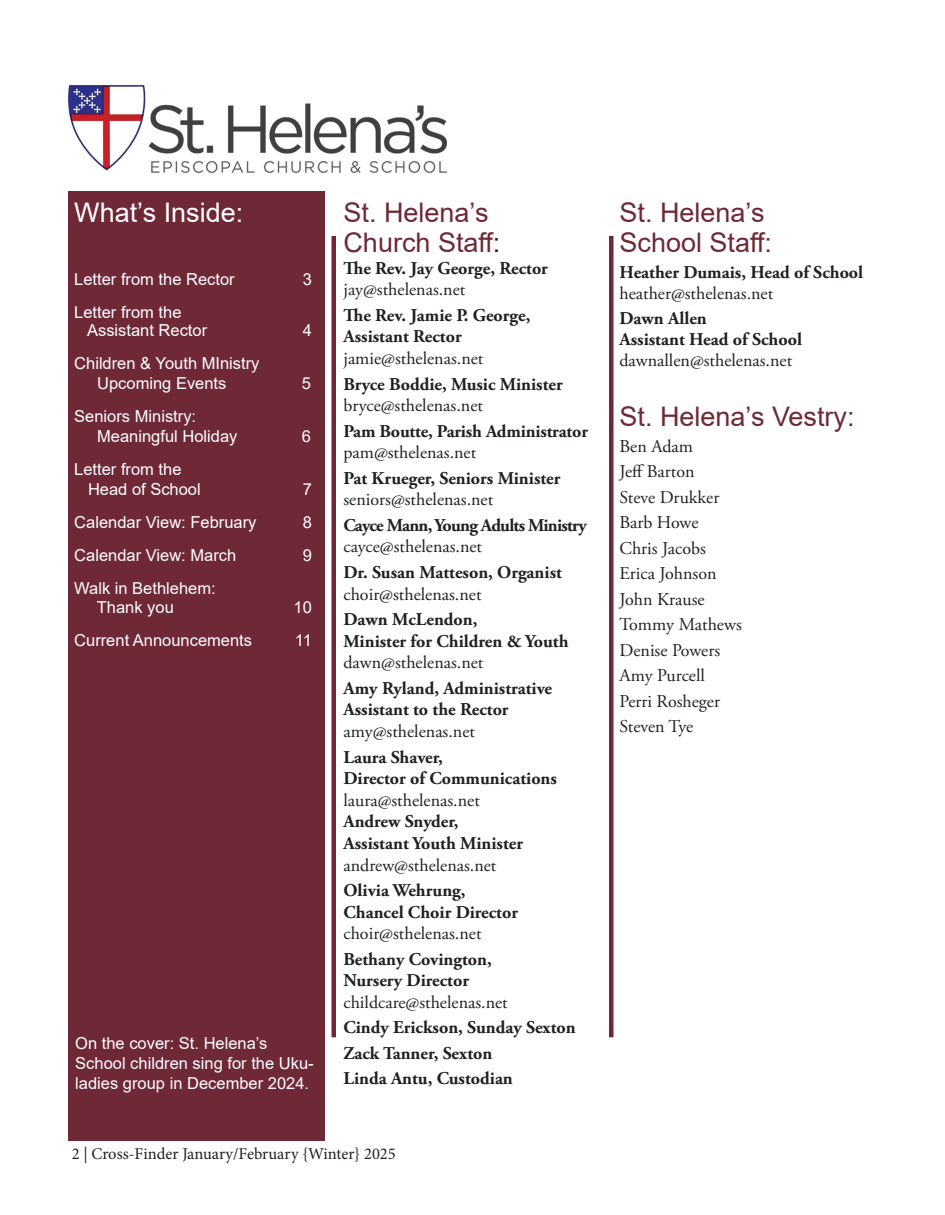
<style>
.page{position:relative;width:945px;height:1215px;background:#fff}
.page>*{position:absolute;margin:0;border:0;box-sizing:border-box;transform-origin:0 0}
.t1{font:27px/30px "Arial";color:#6e2836}
.t2{font:27px "Arial";color:#fff}
.t3{font:700 18px/21.6px "Adobe Garamond Pro";color:#231f20}
.t4{font:18px/25.5px "Adobe Garamond Pro";color:#231f20}
.t5{font:700 18px "Adobe Garamond Pro";letter-spacing:-.04em;color:#231f20}
.t6{font:16.5px/19.8px "Arial";color:#fff}
.t7{font:16.5px "Minion Pro";color:#231f20}
.s1{color:#231f20}
</style>
<div class="page">
<div style="left:68px;top:191px;width:257px;height:949px;background:#6e2836"></div>
<img style="left:68px;top:84px;width:379px;height:89px">
<hr style="left:332px;top:236px;width:4px;height:801px;background:#6e2836">
<div style="left:609px;top:236px;width:5px;height:801px;background:#6e2836"></div>
<h1 class="t2" style="left:74px;top:194px;width:171px">What’s Inside:</h1>
<p class="t6" style="left:74px;top:269px;width:162px">Letter from the Rector</p>
<p class="t6" style="left:303px;top:269px;width:11px">3</p>
<p class="t6" style="left:87px;top:303px;width:122px;line-height:18px;text-indent:-13px">Letter from the<br>Assistant Rector</p>
<p class="t6" style="left:303px;top:320px;width:11px">4</p>
<p class="t6" style="left:97px;top:353px;width:164px;text-indent:-23px">Children &amp; Youth MInistry<br>Upcoming Events</p>
<p class="t6" style="left:97px;top:406px;width:142px;text-indent:-23px">Seniors Ministry:<br>Meaningful Holiday</p>
<p class="t6" style="left:88px;top:459px;width:114px;text-indent:-14px">Letter from the<br>Head of School</p>
<p class="t6" style="left:302px;top:373px;width:11px">5</p>
<p class="t6" style="left:302px;top:426px;width:11px">6</p>
<p class="t6" style="left:303px;top:479px;width:11px">7</p>
<p class="t6" style="left:74px;top:512px;width:184px">Calendar View: February</p>
<p class="t6" style="left:303px;top:512px;width:11px">8</p>
<p class="t6" style="left:74px;top:545px;width:164px">Calendar View: March</p>
<p class="t6" style="left:303px;top:545px;width:11px">9</p>
<p class="t6" style="left:97px;top:578px;width:120px;text-indent:-23px">Walk in Bethlehem:<br>Thank you</p>
<p class="t6" style="left:294px;top:598px;width:20px">10</p>
<p class="t6" style="left:74px;top:631px;width:179px">Current Announcements</p>
<p class="t6" style="left:295px;top:631px;width:19px">11</p>
<p class="t6" style="left:75px;top:1033px;width:240px">On the cover: St. Helena’s<br>School children sing for the Uku&shy;ladies group in December 2024.</p>
<h1 class="t1" style="left:344px;top:198px;width:159px">St. Helena’s<br>Church Staff<span class="s1">:</span></h1>
<p class="t3" style="left:344px;top:258px;width:206px">The Rev. Jay George, Rector</p>
<p class="t4" style="left:344px;top:278px;width:123px">jay@sthelenas.net</p>
<p class="t3" style="left:344px;top:305px;width:188px">The Rev. Jamie P. George,<br>Assistant Rector</p>
<p class="t4" style="left:344px;top:346px;width:141px">jamie@sthelenas.net</p>
<p class="t3" style="left:344px;top:373px;width:221px">Bryce Boddie, Music Minister</p>
<p class="t4" style="left:344px;top:393px;width:141px">bryce@sthelenas.net</p>
<p class="t3" style="left:344px;top:421px;width:246px">Pam Boutte, Parish Administrator</p>
<p class="t4" style="left:344px;top:440px;width:134px">pam@sthelenas.net</p>
<p class="t3" style="left:344px;top:468px;width:219px">Pat Krueger, Seniors Minister</p>
<p class="t4" style="left:344px;top:488px;width:151px">seniors@sthelenas.net</p>
<p class="t5" style="left:344px;top:515px;width:245px">Cayce Mann, Young Adults Ministry</p>
<p class="t4" style="left:344px;top:535px;width:140px">cayce@sthelenas.net</p>
<p class="t3" style="left:344px;top:562px;width:220px">Dr. Susan Matteson, Organist</p>
<p class="t4" style="left:344px;top:582px;width:140px">choir@sthelenas.net</p>
<p class="t3" style="left:344px;top:609px;width:227px">Dawn McLendon,<br>Minister for Children &amp; Youth</p>
<p class="t4" style="left:344px;top:650px;width:141px">dawn@sthelenas.net</p>
<p class="t3" style="left:344px;top:678px;width:210px">Amy Ryland, Administrative<br>Assistant to the Rector</p>
<p class="t4" style="left:344px;top:719px;width:133px">amy@sthelenas.net</p>
<p class="t3" style="left:344px;top:746px;width:215px">Laura Shaver,<br>Director of Communications</p>
<p class="t4" style="left:344px;top:788px;width:138px">laura@sthelenas.net</p>
<p class="t3" style="left:344px;top:811px;width:181px">Andrew Snyder,<br>Assistant Youth Minister</p>
<p class="t4" style="left:344px;top:853px;width:155px">andrew@sthelenas.net</p>
<p class="t3" style="left:344px;top:880px;width:176px">Olivia Wehrung,<br>Chancel Choir Director</p>
<p class="t4" style="left:344px;top:921px;width:140px">choir@sthelenas.net</p>
<p class="t3" style="left:344px;top:949px;width:150px">Bethany Covington,<br>Nursery Director</p>
<p class="t4" style="left:344px;top:990px;width:166px">childcare@sthelenas.net</p>
<p class="t3" style="left:344px;top:1015px;width:234px;line-height:25.5px">Cindy Erickson, Sunday Sexton<br>Zack Tanner, Sexton<br>Linda Antu, Custodian</p>
<p class="t7" style="left:72px;top:1143px;width:326px">2 | Cross-Finder January/February {Winter} 2025</p>
<h1 class="t1" style="left:620px;top:198px;width:154px">St. Helena’s<br>School Staff:</h1>
<p class="t3" style="left:620px;top:261px;width:245px">Heather Dumais, Head of School</p>
<p class="t4" style="left:620px;top:281px;width:155px">heather@sthelenas.net</p>
<p class="t3" style="left:620px;top:308px;width:184px;line-height:21px">Dawn Allen<br>Assistant Head of School</p>
<p class="t4" style="left:620px;top:348px;width:174px">dawnallen@sthelenas.net</p>
<h1 class="t1" style="left:620px;top:402px;width:237px">St. Helena’s Vestry:</h1>
<p class="t4" style="left:620px;top:434px;width:124px">Ben Adam<br>Jeff Barton<br>Steve Drukker<br>Barb Howe<br>Chris Jacobs<br>Erica Johnson<br>John Krause<br>Tommy Mathews<br>Denise Powers<br>Amy Purcell<br>Perri Rosheger<br>Steven Tye</p>
</div>
